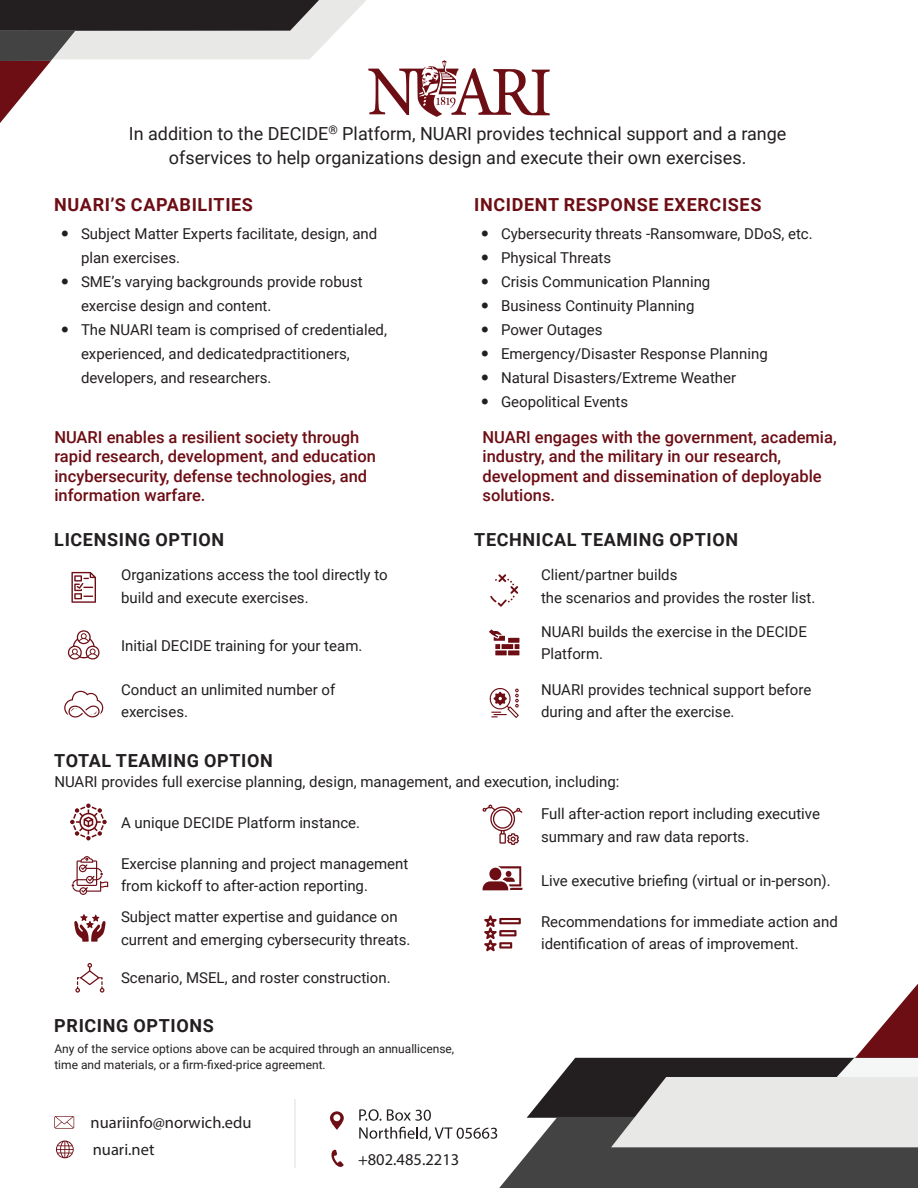
<style>
.page{position:relative;width:918px;height:1188px;background:#fff}
.page>*{position:absolute;margin:0;border:0;box-sizing:border-box;transform-origin:0 0}
.t1{font:18px/24px "Roboto";color:#231f20;text-align:center}
.t2{font:700 18px "Roboto";letter-spacing:.035em;color:#231f20}
.t3{font:700 18px "Roboto";letter-spacing:.035em;color:#6d0d14}
.t4{font:500 16.5px/19.5px "Roboto";color:#6d0d14}
.t5{font:16.5px/27.2px "Myriad Pro";color:#231f20}
.t6{font:15px/24px "Roboto";color:#231f20}
.t7{font:12px/16.5px "Roboto";color:#231f20}
</style>
<div class="page">
<svg style="left:0;top:0;width:550px;height:123px"></svg>
<svg style="left:56px;top:1141px;width:18px;height:17px"></svg>
<svg style="left:54px;top:1116px;width:20px;height:13px"></svg>
<svg style="left:331px;top:1150px;width:13px;height:17px"></svg>
<svg style="left:330px;top:1111px;width:14px;height:19px"></svg>
<svg style="left:359px;top:984px;width:559px;height:204px"></svg>
<hr style="left:294px;top:1099px;width:2px;height:69px;background:#e8e9e7">
<svg style="left:71px;top:572px;width:25px;height:31px"></svg>
<svg style="left:67px;top:630px;width:33px;height:30px"></svg>
<svg style="left:64px;top:691px;width:39px;height:27px"></svg>
<div style="left:495px;top:650px;width:12px;height:5px;background:#6d0d14"></div>
<div style="left:508px;top:650px;width:11px;height:5px;background:#6d0d14"></div>
<div style="left:508px;top:638px;width:11px;height:5px;background:#6d0d14"></div>
<svg style="left:489px;top:629px;width:16px;height:20px"></svg>
<div style="left:502px;top:644px;width:11px;height:5px;background:#6d0d14"></div>
<svg style="left:515px;top:644px;width:4px;height:5px"></svg>
<svg style="left:490px;top:574px;width:28px;height:33px"></svg>
<svg style="left:489px;top:688px;width:30px;height:30px"></svg>
<svg style="left:72px;top:856px;width:36px;height:39px"></svg>
<svg style="left:70px;top:804px;width:37px;height:36px"></svg>
<svg style="left:74px;top:914px;width:31px;height:28px"></svg>
<svg style="left:75px;top:963px;width:29px;height:30px"></svg>
<svg style="left:482px;top:805px;width:41px;height:40px"></svg>
<svg style="left:483px;top:866px;width:40px;height:24px"></svg>
<svg style="left:484px;top:915px;width:37px;height:36px"></svg>
<p class="t1" style="left:129px;top:121px;width:659px">In addition to the DECIDE<sup>®</sup> Platform, NUARI provides technical support and a range ofservices to help organizations design and execute their own exercises.</p>
<p class="t3" style="left:54px;top:192px;width:200px">NUARI’S CAPABILITIES</p>
<p class="t3" style="left:474px;top:192px;width:289px">INCIDENT RESPONSE EXERCISES</p>
<p class="t6" style="left:81px;top:221px;width:308px">Subject Matter Experts facilitate, design, and plan exercises.<br>SME’s varying backgrounds provide robust exercise design and content.<br>The NUARI team is comprised of credentialed, experienced, and dedicatedpractitioners, developers, and researchers.</p>
<p class="t6" style="left:501px;top:221px;width:313px">Cybersecurity threats -Ransomware, DDoS, etc.<br>Physical Threats<br>Crisis Communication Planning<br>Business Continuity Planning<br>Power Outages<br>Emergency/Disaster Response Planning<br>Natural Disasters/Extreme Weather<br>Geopolitical Events</p>
<p class="t4" style="left:54px;top:427px;width:323px">NUARI enables a resilient society through rapid research, development, and education incybersecurity, defense technologies, and information warfare.</p>
<p class="t2" style="left:54px;top:527px;width:171px">LICENSING OPTION</p>
<p class="t6" style="left:121px;top:563px;width:268px;line-height:22.5px">Organizations access the tool directly to build and execute exercises.</p>
<p class="t6" style="left:121px;top:633px;width:243px">Initial DECIDE training for your team.</p>
<p class="t6" style="left:121px;top:678px;width:216px;line-height:22.5px">Conduct an unlimited number of exercises.</p>
<p class="t2" style="left:54px;top:748px;width:220px">TOTAL TEAMING OPTION</p>
<p class="t4" style="left:482px;top:427px;width:356px">NUARI engages with the government, academia, industry, and the military in our research, development and dissemination of deployable solutions.</p>
<p class="t2" style="left:474px;top:527px;width:265px">TECHNICAL TEAMING OPTION</p>
<p class="t6" style="left:541px;top:563px;width:276px;line-height:22.5px">Client/partner builds<br>the scenarios and provides the roster list.</p>
<p class="t6" style="left:541px;top:620px;width:267px;line-height:22.5px">NUARI builds the exercise in the DECIDE<br>Platform.</p>
<p class="t6" style="left:541px;top:678px;width:272px;line-height:22.5px">NUARI provides technical support before during and after the exercise.</p>
<p class="t6" style="left:54px;top:769px;width:567px">NUARI provides full exercise planning, design, management, and execution, including:</p>
<p class="t6" style="left:121px;top:810px;width:241px">A unique DECIDE Platform instance.</p>
<p class="t6" style="left:541px;top:802px;width:280px;line-height:22.5px">Full after-action report including executive summary and raw data reports.</p>
<p class="t6" style="left:121px;top:851px;width:289px;line-height:22.5px">Exercise planning and project management from kickoff to after-action reporting.</p>
<p class="t6" style="left:121px;top:905px;width:291px;line-height:22.5px">Subject matter expertise and guidance on current and emerging cybersecurity threats.</p>
<p class="t6" style="left:121px;top:965px;width:271px">Scenario, MSEL, and roster construction.</p>
<p class="t2" style="left:54px;top:1013px;width:161px">PRICING OPTIONS</p>
<p class="t7" style="left:54px;top:1040px;width:401px">Any of the service options above can be acquired through an annuallicense, time and materials, or a firm-fixed-price agreement.</p>
<p class="t5" style="left:91px;top:1109px;width:163px">nuariinfo@norwich.edu nuari.net</p>
<p class="t5" style="left:358px;top:1145px;width:103px">+802.485.2213</p>
<p class="t6" style="left:541px;top:868px;width:291px">Live executive briefing (virtual or in-person).</p>
<p class="t6" style="left:541px;top:909px;width:298px;line-height:22.5px">Recommendations for immediate action and identification of areas of improvement.</p>
</div>
